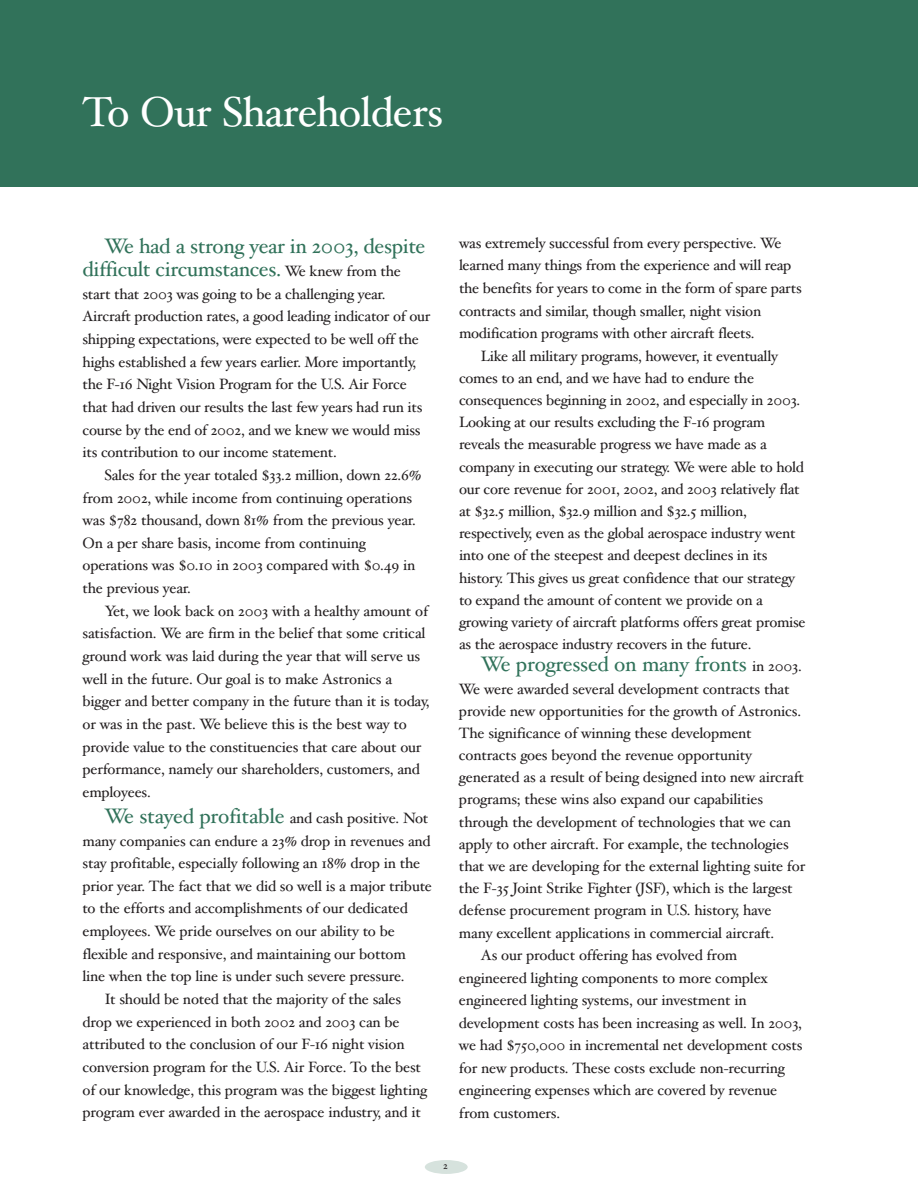
<style>
.page{position:relative;width:918px;height:1188px;background:#fff}
.page>*{position:absolute;margin:0;border:0;box-sizing:border-box;transform-origin:0 0}
.t1{font:42px "Hoefler Text";letter-spacing:-.01em;color:#fff}
.t2{font:21px/22.6px "Hoefler Text";letter-spacing:-.02em;color:#31725a}
.t3{font:15px/22.6px "Hoefler Text";letter-spacing:-.01em;color:#231f20}
.t4{font:10.5px "Hoefler Text";color:#231f20}
.s1{font-size:15px;color:#231f20}
.s2{font-size:21px;color:#31725a}
</style>
<div class="page">
<div style="left:425px;top:1160px;width:43px;height:14px;background:#d6e2dd;border-radius:50%"></div>
<div style="left:0;top:0;width:918px;height:187px;background:#31725a"></div>
<h1 class="t1" style="left:82px;top:95px;width:362px">To Our Shareholders</h1>
<h2 class="t2" style="left:83px;top:237px;width:344px;text-indent:22px">We had a strong year in 2003, despite difficult circumstances. <span class="s1">We knew from the</span></h2>
<p class="t3" style="left:82px;top:284px;width:349px">start that 2003 was going to be a challenging year.<br>Aircraft production rates, a good leading indicator of our shipping expectations, were expected to be well off the highs established a few years earlier. More importantly, the F-16 Night Vision Program for the U.S. Air Force that had driven our results the last few years had run its course by the end of 2002, and we knew we would miss its contribution to our income statement.</p>
<p class="t3" style="left:82px;top:465px;width:341px;text-indent:22px">Sales for the year totaled $33.2 million, down 22.6% from 2002, while income from continuing operations was $782 thousand, down 81% from the previous year.<br>On a per share basis, income from continuing operations was $0.10 in 2003 compared with $0.49 in the previous year.</p>
<p class="t3" style="left:82px;top:601px;width:348px;text-indent:22px">Yet, we look back on 2003 with a healthy amount of satisfaction. We are firm in the belief that some critical ground work was laid during the year that will serve us well in the future. Our goal is to make Astronics a bigger and better company in the future than it is today, or was in the past. We believe this is the best way to provide value to the constituencies that care about our performance, namely our shareholders, customers, and employees.</p>
<p class="t3" style="left:104px;top:808px;width:326px"><span class="s2">We stayed profitable</span> and cash positive. Not</p>
<p class="t3" style="left:83px;top:831px;width:350px">many companies can endure a 23% drop in revenues and</p>
<p class="t3" style="left:83px;top:853px;width:339px">stay profitable, especially following an 18% drop in the</p>
<p class="t3" style="left:83px;top:876px;width:351px">prior year. The fact that we did so well is a major tribute</p>
<p class="t3" style="left:83px;top:899px;width:327px">to the efforts and accomplishments of our dedicated</p>
<p class="t3" style="left:83px;top:921px;width:314px">employees. We pride ourselves on our ability to be</p>
<p class="t3" style="left:83px;top:944px;width:325px">flexible and responsive, and maintaining our bottom</p>
<p class="t3" style="left:83px;top:967px;width:324px">line when the top line is under such severe pressure.</p>
<p class="t3" style="left:104px;top:989px;width:298px">It should be noted that the majority of the sales</p>
<p class="t3" style="left:83px;top:1012px;width:319px">drop we experienced in both 2002 and 2003 can be</p>
<p class="t3" style="left:83px;top:1035px;width:324px">attributed to the conclusion of our F-16 night vision</p>
<p class="t3" style="left:83px;top:1057px;width:340px">conversion program for the U.S. Air Force. To the best</p>
<p class="t3" style="left:83px;top:1080px;width:346px">of our knowledge, this program was the biggest lighting</p>
<p class="t3" style="left:83px;top:1103px;width:340px">program ever awarded in the aerospace industry, and it</p>
<p class="t3" style="left:459px;top:233px;width:324px">was extremely successful from every perspective. We</p>
<p class="t3" style="left:459px;top:256px;width:334px">learned many things from the experience and will reap</p>
<p class="t3" style="left:459px;top:278px;width:344px">the benefits for years to come in the form of spare parts</p>
<p class="t3" style="left:459px;top:301px;width:304px">contracts and similar, though smaller, night vision</p>
<p class="t3" style="left:459px;top:324px;width:297px">modification programs with other aircraft fleets.</p>
<p class="t3" style="left:481px;top:346px;width:299px">Like all military programs, however, it eventually</p>
<p class="t3" style="left:459px;top:368px;width:297px">comes to an end, and we have had to endure the</p>
<p class="t3" style="left:459px;top:390px;width:343px">consequences beginning in 2002, and especially in 2003.</p>
<p class="t3" style="left:459px;top:412px;width:308px">Looking at our results excluding the F-16 program</p>
<p class="t3" style="left:459px;top:435px;width:309px">reveals the measurable progress we have made as a</p>
<p class="t3" style="left:459px;top:457px;width:346px">company in executing our strategy. We were able to hold</p>
<p class="t3" style="left:459px;top:479px;width:342px">our core revenue for 2001, 2002, and 2003 relatively flat</p>
<p class="t3" style="left:459px;top:501px;width:289px">at $32.5 million, $32.9 million and $32.5 million,</p>
<p class="t3" style="left:459px;top:523px;width:338px">respectively, even as the global aerospace industry went</p>
<p class="t3" style="left:459px;top:546px;width:310px">into one of the steepest and deepest declines in its</p>
<p class="t3" style="left:459px;top:568px;width:338px">history. This gives us great confidence that our strategy</p>
<p class="t3" style="left:459px;top:590px;width:305px">to expand the amount of content we provide on a</p>
<p class="t3" style="left:459px;top:612px;width:348px">growing variety of aircraft platforms offers great promise</p>
<p class="t3" style="left:459px;top:634px;width:294px">as the aerospace industry recovers in the future.</p>
<h2 class="t2" style="left:481px;top:655px;width:322px">We progressed on many fronts <span class="s1">in 2003.</span></h2>
<p class="t3" style="left:459px;top:679px;width:332px">We were awarded several development contracts that</p>
<p class="t3" style="left:459px;top:701px;width:344px">provide new opportunities for the growth of Astronics.</p>
<p class="t3" style="left:459px;top:723px;width:294px">The significance of winning these development</p>
<p class="t3" style="left:459px;top:745px;width:295px">contracts goes beyond the revenue opportunity</p>
<p class="t3" style="left:459px;top:768px;width:347px">generated as a result of being designed into new aircraft</p>
<p class="t3" style="left:459px;top:790px;width:306px">programs; these wins also expand our capabilities</p>
<p class="t3" style="left:459px;top:812px;width:334px">through the development of technologies that we can</p>
<p class="t3" style="left:459px;top:834px;width:331px">apply to other aircraft. For example, the technologies</p>
<p class="t3" style="left:459px;top:856px;width:348px">that we are developing for the external lighting suite for</p>
<p class="t3" style="left:459px;top:879px;width:335px">the F-35 Joint Strike Fighter (JSF), which is the largest</p>
<p class="t3" style="left:459px;top:901px;width:314px">defense procurement program in U.S. history, have</p>
<p class="t3" style="left:459px;top:923px;width:317px">many excellent applications in commercial aircraft.</p>
<p class="t3" style="left:481px;top:945px;width:258px">As our product offering has evolved from</p>
<p class="t3" style="left:459px;top:968px;width:310px">engineered lighting components to more complex</p>
<p class="t3" style="left:459px;top:990px;width:289px">engineered lighting systems, our investment in</p>
<p class="t3" style="left:459px;top:1013px;width:344px">development costs has been increasing as well. In 2003,</p>
<p class="t3" style="left:459px;top:1035px;width:345px">we had $750,000 in incremental net development costs</p>
<p class="t3" style="left:459px;top:1058px;width:328px">for new products. These costs exclude non-recurring</p>
<p class="t3" style="left:459px;top:1080px;width:320px">engineering expenses which are covered by revenue</p>
<p class="t3" style="left:459px;top:1103px;width:103px">from customers.</p>
<p class="t4" style="left:443px;top:1161px;width:6px">2</p>
</div>
